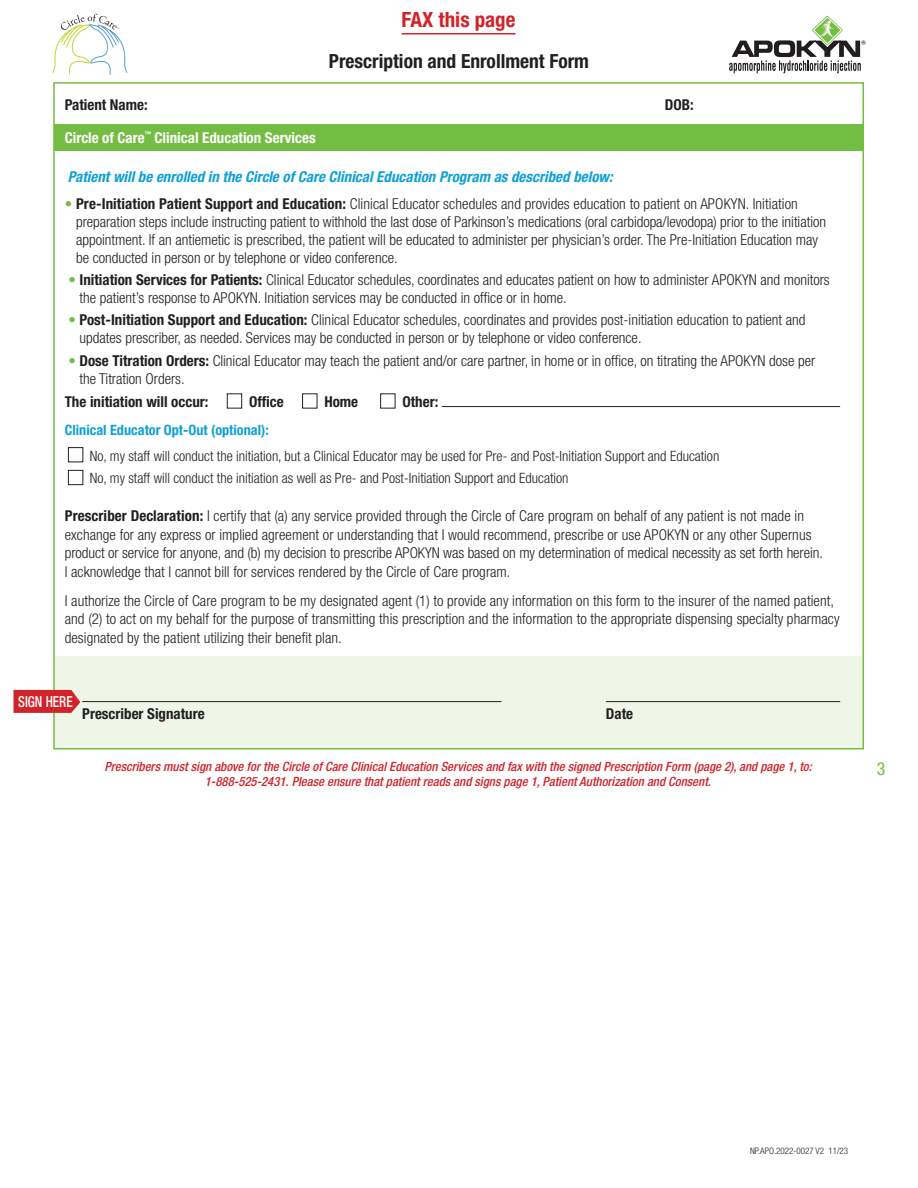
<style>
.page{position:relative;width:918px;height:1188px;background:#fff}
.page>*{position:absolute;margin:0;border:0;box-sizing:border-box;transform-origin:0 0}
.t1{font:700 condensed 21px "Helvetica Neue LT Std";color:#d1232a}
.t2{font:700 condensed 19.5px "Helvetica Neue LT Std";color:#231f20}
.t3{font:condensed 18px "Helvetica Neue LT Std";color:#74bd43}
.t4{font:500 condensed 15.3px "Helvetica Neue LT Std";color:#fff;scale:.86 1}
.t5{font:300 condensed 15px/18px "Helvetica Neue LT Std";color:#231f20}
.t6{font:italic 700 condensed 15px "Helvetica Neue LT Std";color:#0ea0d6}
.t7{font:700 condensed 15px "Helvetica Neue LT Std";color:#231f20}
.t8{font:700 condensed 15px "Helvetica Neue LT Std";color:#fff}
.t9{font:300 condensed 14.25px/22.8px "Helvetica Neue LT Std";color:#231f20}
.t10{font:700 condensed 14.25px "Helvetica Neue LT Std";color:#0ea0d6}
.t11{font:italic 500 condensed 12.75px/15.3px "Helvetica Neue LT Std";color:#d1232a;text-align:center}
.t12{font:300 condensed 9px "Helvetica Neue LT Std";color:#231f20}
.t13{font:700 condensed 6.3px "Helvetica Neue LT Std";color:#fff}
.s1{font-weight:700;color:#74bd43}
.s2{font-weight:700}
</style>
<div class="page">
<div style="left:54px;top:657px;width:809px;height:91px;background:#eff6e8"></div>
<div style="left:54px;top:124px;width:810px;height:27px;background:#74bd43"></div>
<div style="left:227px;top:394px;width:15px;height:14px;border:1px solid #231f20"></div>
<div style="left:302px;top:394px;width:15px;height:14px;border:1px solid #231f20"></div>
<hr style="left:442px;top:406px;width:398px;height:1px;background:#231f20">
<div style="left:68px;top:447px;width:15px;height:15px;border:1px solid #231f20"></div>
<div style="left:68px;top:470px;width:15px;height:15px;border:1px solid #231f20"></div>
<hr style="left:402px;top:33px;width:114px;height:1px;background:#d1232a">
<hr style="left:82px;top:701px;width:420px;height:1px;background:#231f20">
<hr style="left:606px;top:701px;width:234px;height:1px;background:#231f20">
<svg style="left:14px;top:690px;width:66px;height:23px;background:#d33136"></svg>
<svg style="left:729px;top:15px;width:137px;height:59px"></svg>
<svg style="left:52px;top:14px;width:75px;height:61px"></svg>
<h1 class="t1" style="left:402px;top:7px;width:115px">FAX this page</h1>
<h2 class="t2" style="left:329px;top:50px;width:262px">Prescription and Enrollment Form</h2>
<p class="t7" style="left:65px;top:96px;width:84px">Patient Name:</p>
<p class="t7" style="left:665px;top:96px;width:30px">DOB:</p>
<p class="t8" style="left:65px;top:128px;width:81px">Circle of Care</p>
<p class="t13" style="left:145px;top:130px;width:8px">™</p>
<p class="t8" style="left:155px;top:128px;width:163px">Clinical Education Services</p>
<p class="t6" style="left:68px;top:168px;width:546px">Patient will be enrolled in the Circle of Care Clinical Education Program as described below:</p>
<p class="t5" style="left:76px;top:194px;width:752px;text-indent:-11px"><span class="s1">•</span> <span class="s2">Pre-Initiation Patient Support and Education:</span> Clinical Educator schedules and provides education to patient on APOKYN. Initiation preparation steps include instructing patient to withhold the last dose of Parkinson’s medications (oral carbidopa/levodopa) prior to the initiation appointment. If an antiemetic is prescribed, the patient will be educated to administer per physician’s order. The Pre-Initiation Education may be conducted in person or by telephone or video conference.</p>
<p class="t5" style="left:79px;top:271px;width:752px;text-indent:-11px"><span class="s1">•</span> <span class="s2">Initiation Services for Patients:</span> Clinical Educator schedules, coordinates and educates patient on how to administer APOKYN and monitors the patient’s response to APOKYN. Initiation services may be conducted in office or in home.</p>
<p class="t5" style="left:80px;top:311px;width:727px;text-indent:-11px"><span class="s1">•</span> <span class="s2">Post-Initiation Support and Education:</span> Clinical Educator schedules, coordinates and provides post-initiation education to patient and updates prescriber, as needed. Services may be conducted in person or by telephone or video conference.</p>
<p class="t5" style="left:79px;top:351px;width:737px;text-indent:-11px"><span class="s1">•</span> <span class="s2">Dose Titration Orders:</span> Clinical Educator may teach the patient and/or care partner, in home or in office, on titrating the APOKYN dose per the Titration Orders.</p>
<p class="t7" style="left:65px;top:392px;width:145px">The initiation will occur:</p>
<p class="t7" style="left:249px;top:392px;width:36px">Office</p>
<p class="t7" style="left:324px;top:392px;width:35px">Home</p>
<p class="t7" style="left:402px;top:392px;width:37px">Other:</p>
<p class="t10" style="left:65px;top:421px;width:206px">Clinical Educator Opt-Out (optional):</p>
<p class="t9" style="left:90px;top:444px;width:631px">No, my staff will conduct the initiation, but a Clinical Educator may be used for Pre- and Post-Initiation Support and Education<br>No, my staff will conduct the initiation as well as Pre- and Post-Initiation Support and Education</p>
<p class="t5" style="left:65px;top:506px;width:760px;line-height:18.8px"><span class="s2">Prescriber Declaration:</span> I certify that (a) any service provided through the Circle of Care program on behalf of any patient is not made in exchange for any express or implied agreement or understanding that I would recommend, prescribe or use APOKYN or any other Supernus product or service for anyone, and (b) my decision to prescribe APOKYN was based on my determination of medical necessity as set forth herein.<br>I acknowledge that I cannot bill for services rendered by the Circle of Care program.</p>
<p class="t5" style="left:65px;top:591px;width:776px;line-height:18.8px">I authorize the Circle of Care program to be my designated agent (1) to provide any information on this form to the insurer of the named patient, and (2) to act on my behalf for the purpose of transmitting this prescription and the information to the appropriate dispensing specialty pharmacy designated by the patient utilizing their benefit plan.</p>
<p class="t4" style="left:18px;top:692px;width:65px">SIGN HERE</p>
<p class="t7" style="left:82px;top:705px;width:124px">Prescriber Signature</p>
<p class="t7" style="left:606px;top:705px;width:29px">Date</p>
<p class="t11" style="left:104px;top:759px;width:709px">Prescribers must sign above for the Circle of Care Clinical Education Services and fax with the signed Prescription Form (page 2), and page 1, to:<br>1-888-525-2431. Please ensure that patient reads and signs page 1, Patient Authorization and Consent.</p>
<p class="t3" style="left:877px;top:758px;width:10px">3</p>
<p class="t12" style="left:750px;top:1146px;width:100px">NP.APO.2022-0027 V2 11/23</p>
</div>
